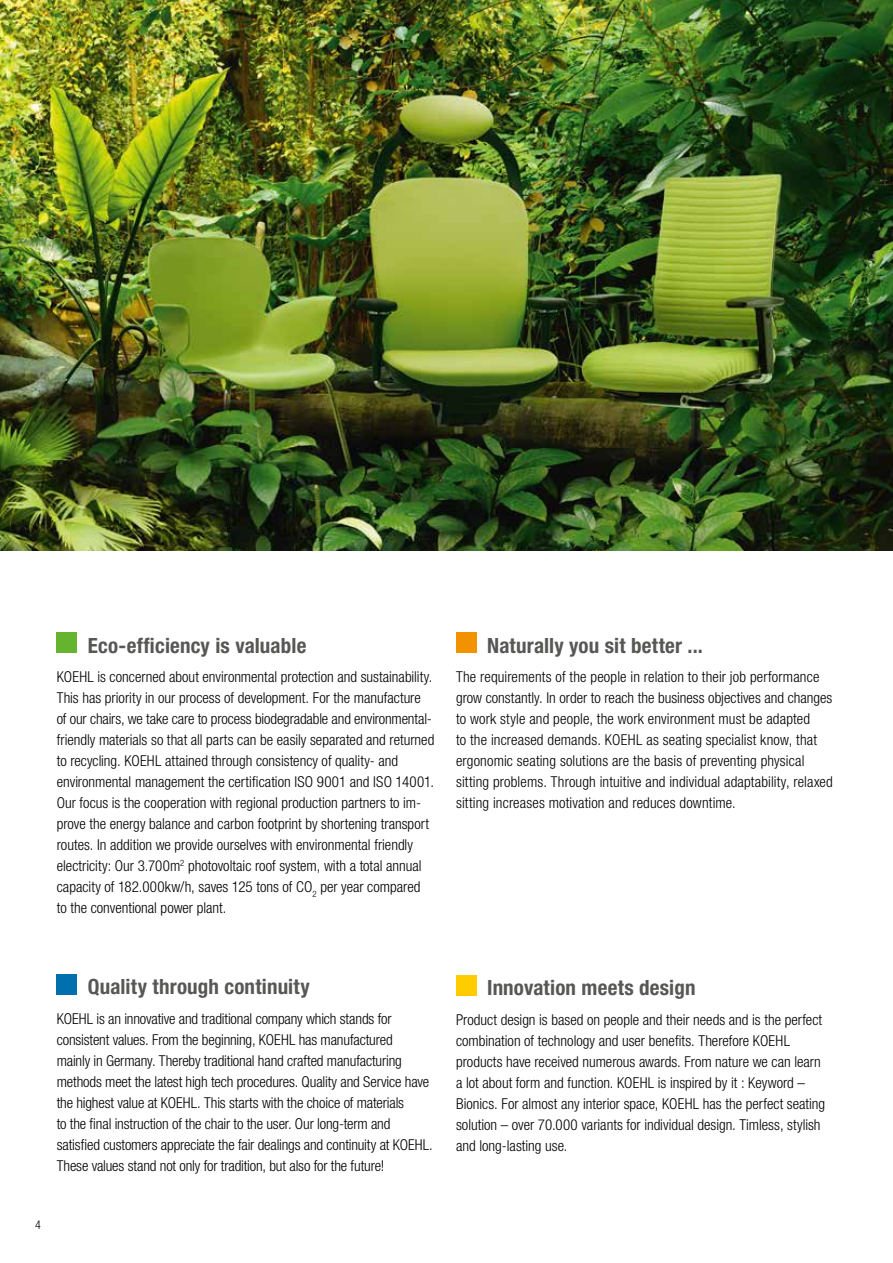
<style>
.page{position:relative;width:893px;height:1263px;background:#fff}
.page>*{position:absolute;margin:0;border:0;box-sizing:border-box;transform-origin:0 0}
.t1{font:700 condensed 21px "Helvetica Neue LT";letter-spacing:.01em;color:#575756}
.t2{font:300 condensed 15px/21px "Helvetica Neue LT";color:#000}
.t3{font:300 condensed 12px "Helvetica Neue LT";color:#000}
</style>
<div class="page">
<img style="left:0;top:0;width:893px;height:551px">
<div style="left:57px;top:632px;width:20px;height:21px;background:#65b32e"></div>
<div style="left:57px;top:974px;width:20px;height:20px;background:#006fae"></div>
<div style="left:456px;top:632px;width:20px;height:21px;background:#f39200"></div>
<div style="left:456px;top:975px;width:20px;height:20px;background:#fc0"></div>
<h1 class="t1" style="left:88px;top:632px;width:220px">Eco-efficiency is valuable</h1>
<p class="t2" style="left:57px;top:666px;width:379px">KOEHL is concerned about environmental protection and sustainability.<br>This has priority in our process of development. For the manufacture of our chairs, we take care to process biodegradable and environmental&shy;friendly materials so that all parts can be easily separated and returned to recycling. KOEHL attained through consistency of quality- and environmental management the certification ISO 9001 and ISO 14001.<br>Our focus is the cooperation with regional production partners to im&shy;prove the energy balance and carbon footprint by shortening transport routes. In addition we provide ourselves with environmental friendly electricity: Our 3.700m<sup>2</sup> photovoltaic roof system, with a total annual capacity of 182.000kw/h, saves 125 tons of CO<sub>2</sub> per year compared<br>to the conventional power plant.</p>
<h1 class="t1" style="left:487px;top:632px;width:217px">Naturally you sit better ...</h1>
<p class="t2" style="left:456px;top:666px;width:378px">The requirements of the people in relation to their job performance grow constantly. In order to reach the business objectives and changes to work style and people, the work environment must be adapted<br>to the increased demands. KOEHL as seating specialist know, that ergonomic seating solutions are the basis of preventing physical sitting problems. Through intuitive and individual adaptability, relaxed sitting increases motivation and reduces downtime.</p>
<h1 class="t1" style="left:88px;top:974px;width:223px">Quality through continuity</h1>
<p class="t2" style="left:57px;top:1008px;width:378px">KOEHL is an innovative and traditional company which stands for consistent values. From the beginning, KOEHL has manufactured<br>mainly in Germany. Thereby traditional hand crafted manufacturing methods meet the latest high tech procedures. Quality and Service have the highest value at KOEHL. This starts with the choice of materials<br>to the final instruction of the chair to the user. Our long-term and satisfied customers appreciate the fair dealings and continuity at KOEHL.<br>These values stand not only for tradition, but also for the future!</p>
<p class="t3" style="left:35px;top:1218px;width:7px">4</p>
<h1 class="t1" style="left:487px;top:975px;width:210px">Innovation meets design</h1>
<p class="t2" style="left:456px;top:1009px;width:371px">Product design is based on people and their needs and is the perfect combination of technology and user benefits. Therefore KOEHL products have received numerous awards. From nature we can learn a lot about form and function. KOEHL is inspired by it : Keyword – Bionics. For almost any interior space, KOEHL has the perfect seating solution – over 70.000 variants for individual design. Timless, stylish and long-lasting use.</p>
</div>
